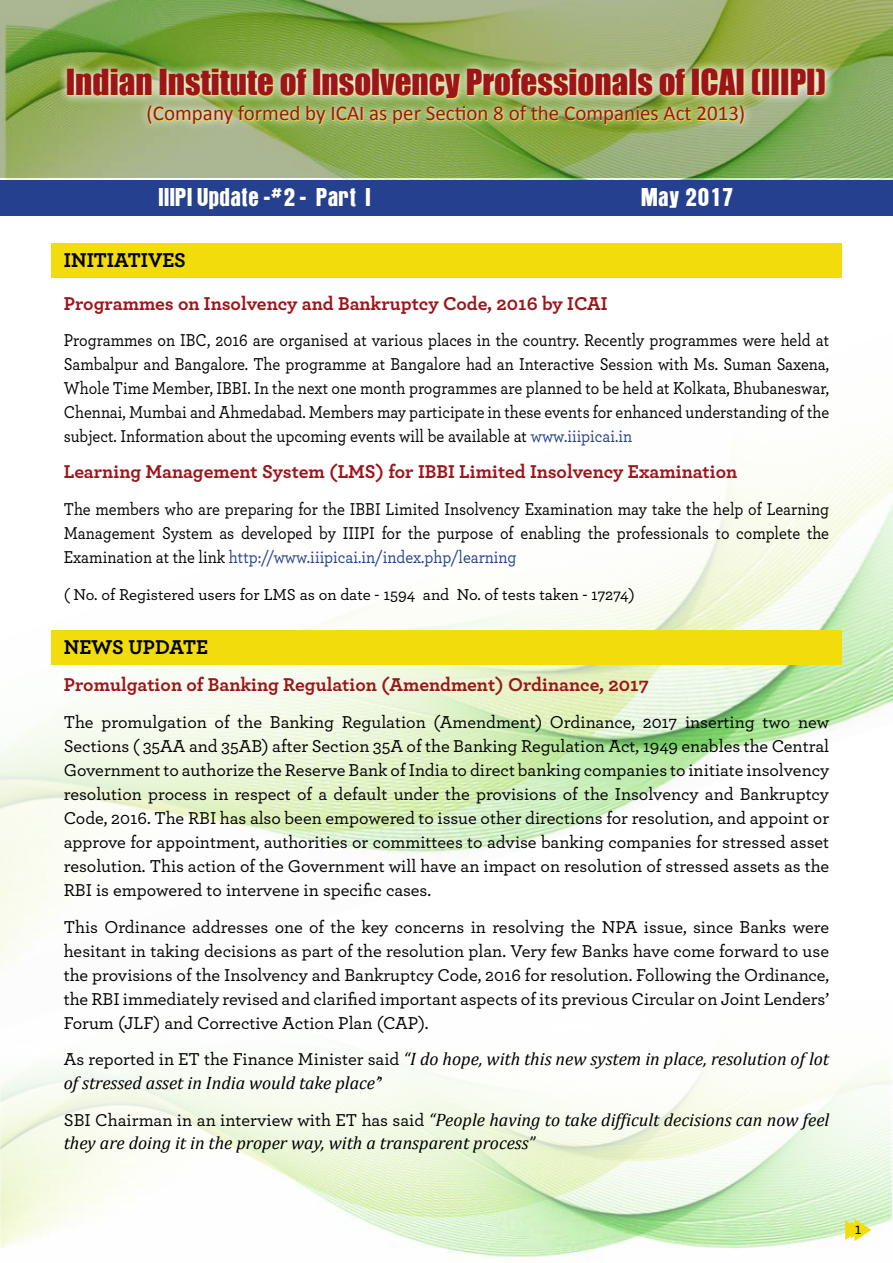
<style>
.page{position:relative;width:893px;height:1263px;background:#fff}
.page>*{position:absolute;margin:0;border:0;box-sizing:border-box;transform-origin:0 0}
.t1{font:33px "Impact";color:#9c1519}
.t2{font:22.5px "Aurora";color:#fff}
.t3{font:21px "Calibri";color:#9c1519}
.t4{font:700 21px "Archer";color:#000}
.t5{font:700 19.5px "Archer";color:#9c1519}
.t6{font:500 18px/24px "Archer";color:#000;text-align:justify}
.t7{font:500 18px/24px "Archer";color:#000;text-align:justify;scale:.9 1}
.t8{font:italic 18px/24px "Cambria";color:#000}
.t9{font:500 16.5px "Archer";color:#000}
.s1{color:#25408f}
.s2{font-family:"Archer";font-weight:500;font-style:normal}
</style>
<div class="page">
<img style="left:0;top:0;width:893px;height:180px">
<img style="left:0;top:1063px;width:893px;height:195px">
<img style="left:0;top:445px;width:893px;height:526px">
<div style="left:58px;top:60px;width:777px;height:72px;background:#fff;opacity:.75"></div>
<div style="left:0;top:180px;width:893px;height:36px;background:#25408f"></div>
<div style="left:51px;top:243px;width:791px;height:34px;background:#f3dc0b"></div>
<div style="left:51px;top:630px;width:791px;height:34px;background:#f3dc0b"></div>
<svg style="left:845px;top:1219px;width:26px;height:22px"></svg>
<h1 class="t1" style="left:66px;top:56px;width:762px">Indian Institute of Insolvency Professionals of ICAI (IIIPI)</h1>
<p class="t3" style="left:147px;top:100px;width:600px">(Company formed by ICAI as per Section 8 of the Companies Act 2013)</p>
<p class="t2" style="left:159px;top:183px;width:214px">IIIPI Update -#2 - Part I</p>
<p class="t2" style="left:642px;top:183px;width:94px">May 2017</p>
<p class="t4" style="left:64px;top:244px;width:124px">Initiatives</p>
<p class="t5" style="left:64px;top:288px;width:545px">Programmes on Insolvency and Bankruptcy Code, 2016 by ICAI</p>
<p class="t7" style="left:64px;top:327px;width:852px">Programmes on IBC, 2016 are organised at various places in the country. Recently programmes were held at Sambalpur and Bangalore. The programme at Bangalore had an Interactive Session with Ms. Suman Saxena, Whole Time Member, IBBI. In the next one month programmes are planned to be held at Kolkata, Bhubaneswar, Chennai, Mumbai and Ahmedabad. Members may participate in these events for enhanced understanding of the subject. Information about the upcoming events will be available at <span class="s1">www.iiipicai.in</span></p>
<p class="t5" style="left:64px;top:457px;width:675px">Learning Management System (LMS) for IBBI Limited Insolvency Examination</p>
<p class="t7" style="left:64px;top:496px;width:852px">The members who are preparing for the IBBI Limited Insolvency Examination may take the help of Learning Management System as developed by IIIPI for the purpose of enabling the professionals to complete the Examination at the link <span class="s1">http://www.iiipicai.in/index.php/learning</span></p>
<p class="t9" style="left:64px;top:583px;width:572px">( No. of Registered users for LMS as on date - 1594 and No. of tests taken - 17274)</p>
<p class="t4" style="left:64px;top:631px;width:146px">News Update</p>
<p class="t5" style="left:64px;top:669px;width:587px">Promulgation of Banking Regulation (Amendment) Ordinance, 2017</p>
<p class="t6" style="left:64px;top:709px;width:767px">The promulgation of the Banking Regulation (Amendment) Ordinance, 2017 inserting two new Sections ( 35AA and 35AB) after Section 35A of the Banking Regulation Act, 1949 enables the Central Government to authorize the Reserve Bank of India to direct banking companies to initiate insolvency resolution process in respect of a default under the provisions of the Insolvency and Bankruptcy Code, 2016. The RBI has also been empowered to issue other directions for resolution, and appoint or approve for appointment, authorities or committees to advise banking companies for stressed asset resolution. This action of the Government will have an impact on resolution of stressed assets as the RBI is empowered to intervene in specific cases.</p>
<p class="t6" style="left:64px;top:914px;width:767px">This Ordinance addresses one of the key concerns in resolving the NPA issue, since Banks were hesitant in taking decisions as part of the resolution plan. Very few Banks have come forward to use the provisions of the Insolvency and Bankruptcy Code, 2016 for resolution. Following the Ordinance, the RBI immediately revised and clarified important aspects of its previous Circular on Joint Lenders’ Forum (JLF) and Corrective Action Plan (CAP).</p>
<p class="t8" style="left:64px;top:1046px;width:767px"><span class="s2">As reported in ET the Finance Minister said</span> “I do hope, with this new system in place, resolution of lot of stressed asset in India would take place’<span class="s2">’</span></p>
<p class="t8" style="left:64px;top:1108px;width:767px;line-height:22.5px"><span class="s2">SBI Chairman in an interview with ET has said</span> “People having to take difficult decisions can now feel they are doing it in the proper way, with a transparent process”</p>
<p class="t9" style="left:855px;top:1217px;width:8px">1</p>
</div>
